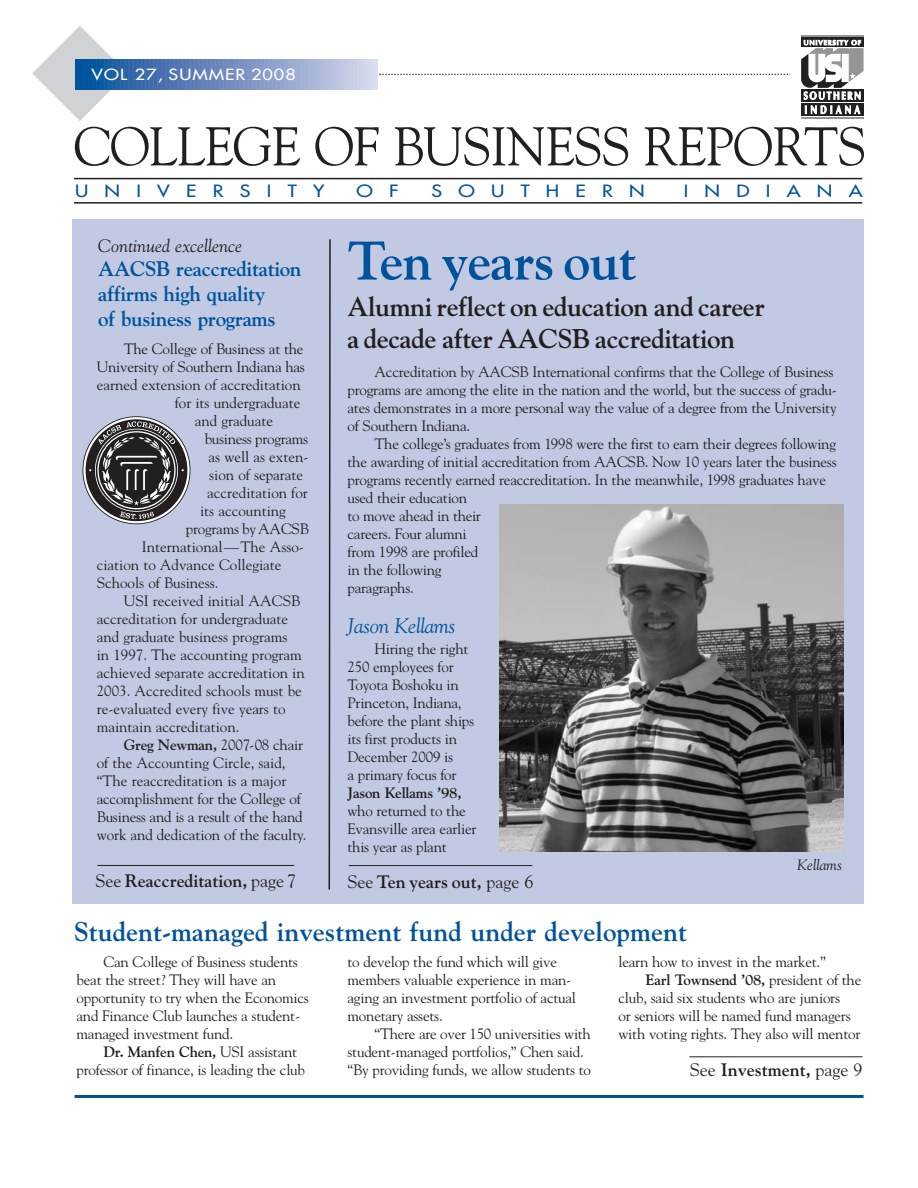
<style>
.page{position:relative;width:918px;height:1188px;background:#fff}
.page>*{position:absolute;margin:0;border:0;box-sizing:border-box;transform-origin:0 0}
.t1{font:54.15px "Goudy";letter-spacing:-.015em;color:#231f20;scale:.95 1}
.t2{font:700 54px "Goudy";letter-spacing:-.015em;color:#00539b}
.t3{font:700 27px/32.4px "Goudy";letter-spacing:-.015em;color:#231f20}
.t4{font:700 27px "Goudy";color:#00539b}
.t5{font:700 21px/25.2px "Goudy";letter-spacing:-.015em;color:#00539b}
.t6{font:italic 21px "Goudy";letter-spacing:-.015em;color:#00539b}
.t7{font:700 18px "Goudy";color:#231f20}
.t8{font:italic 18px "Goudy";color:#231f20}
.t9{font:16.5px "Futura";letter-spacing:.82em;color:#00539b;scale:1.2 1}
.t10{font:15px/18px "Goudy";letter-spacing:-.015em;color:#231f20}
.t11{font:700 15px "Goudy";letter-spacing:-.015em;color:#231f20}
.t12{font:15px "Futura";letter-spacing:.06em;color:#fff;scale:1.2 1}
.t13{font:italic 15px "Goudy";color:#231f20}
.s1{font-weight:700}
.s2{font-weight:400}
</style>
<div class="page">
<div style="left:72px;top:220px;width:792px;height:684px;background:#c1c9e3"></div>
<hr style="left:75px;top:1095px;width:789px;height:3px;background:#00539b">
<hr style="left:74px;top:178px;width:788px;height:1px;background:#231f20">
<hr style="left:74px;top:202px;width:788px;height:2px;background:#231f20">
<hr style="left:97px;top:865px;width:197px;height:1px;background:#231f20">
<hr style="left:349px;top:865px;width:183px;height:1px;background:#231f20">
<svg style="left:83px;top:417px;width:107px;height:106px"></svg>
<img style="left:500px;top:505px;width:344px;height:347px">
<svg style="left:328px;top:239px;width:3px;height:651px"></svg>
<hr style="left:689px;top:1057px;width:174px;height:1px;background:#231f20">
<svg style="left:32px;top:26px;width:832px;height:95px"></svg>
<p class="t12" style="left:92px;top:67px;width:172px">VOL 27, SUMMER 2008</p>
<h1 class="t1" style="left:74px;top:125px;width:836px">COLLEGE OF BUSINESS REPORTS</h1>
<p class="t9" style="left:75px;top:182px;width:209px">UNIVERSITY</p>
<p class="t9" style="left:356px;top:182px;width:37px">O F</p>
<p class="t9" style="left:432px;top:182px;width:179px">SOUTHERN</p>
<p class="t9" style="left:684px;top:182px;width:151px">INDIANA</p>
<p class="t8" style="left:98px;top:238px;width:145px">Continued excellence</p>
<h3 class="t5" style="left:98px;top:257px;width:205px">AACSB reaccreditation affirms high quality<br>of business programs</h3>
<p class="t10" style="left:124px;top:341px;width:181px">The College of Business at the</p>
<p class="t10" style="left:97px;top:359px;width:210px">University of Southern Indiana has</p>
<p class="t10" style="left:97px;top:377px;width:205px">earned extension of accreditation</p>
<p class="t10" style="left:175px;top:395px;width:127px">for its undergraduate</p>
<p class="t10" style="left:195px;top:413px;width:80px">and graduate</p>
<p class="t10" style="left:205px;top:431px;width:105px">business programs</p>
<p class="t10" style="left:209px;top:449px;width:101px">as well as exten-</p>
<p class="t10" style="left:209px;top:467px;width:96px">sion of separate</p>
<p class="t10" style="left:207px;top:485px;width:102px">accreditation for</p>
<p class="t10" style="left:200px;top:503px;width:87px">its accounting</p>
<p class="t10" style="left:186px;top:521px;width:125px">programs by AACSB</p>
<p class="t10" style="left:142px;top:539px;width:164px">International—The Asso-</p>
<p class="t10" style="left:97px;top:557px;width:186px">ciation to Advance Collegiate</p>
<p class="t10" style="left:97px;top:575px;width:123px">Schools of Business.</p>
<p class="t10" style="left:124px;top:593px;width:178px">USI received initial AACSB</p>
<p class="t10" style="left:97px;top:611px;width:193px">accreditation for undergraduate</p>
<p class="t10" style="left:97px;top:629px;width:192px">and graduate business programs</p>
<p class="t10" style="left:97px;top:647px;width:207px">in 1997. The accounting program</p>
<p class="t10" style="left:97px;top:665px;width:210px">achieved separate accreditation in</p>
<p class="t10" style="left:97px;top:683px;width:207px">2003. Accredited schools must be</p>
<p class="t10" style="left:97px;top:701px;width:190px">re-evaluated every five years to</p>
<p class="t10" style="left:97px;top:719px;width:144px">maintain accreditation.</p>
<p class="t10" style="left:124px;top:737px;width:181px"><span class="s1">Greg Newman,</span> 2007-08 chair</p>
<p class="t10" style="left:97px;top:755px;width:190px">of the Accounting Circle, said,</p>
<p class="t10" style="left:97px;top:773px;width:191px">“The reaccreditation is a major</p>
<p class="t10" style="left:97px;top:791px;width:206px">accomplishment for the College of</p>
<p class="t10" style="left:97px;top:809px;width:207px">Business and is a result of the hand</p>
<p class="t10" style="left:97px;top:827px;width:211px">work and dedication of the faculty.</p>
<p class="t7" style="left:96px;top:873px;width:202px"><span class="s2">See</span> Reaccreditation, <span class="s2">page 7</span></p>
<h2 class="t2" style="left:347px;top:239px;width:291px">Ten years out</h2>
<h3 class="t3" style="left:348px;top:292px;width:419px">Alumni reflect on education and career a decade after AACSB accreditation</h3>
<p class="t10" style="left:348px;top:364px;width:491px;text-indent:27px">Accreditation by AACSB International confirms that the College of Business programs are among the elite in the nation and the world, but the success of gradu&shy;ates demonstrates in a more personal way the value of a degree from the University of Southern Indiana.</p>
<p class="t10" style="left:348px;top:436px;width:491px;text-indent:27px">The college’s graduates from 1998 were the first to earn their degrees following the awarding of initial accreditation from AACSB. Now 10 years later the business programs recently earned reaccreditation. In the meanwhile, 1998 graduates have used their education<br>to move ahead in their<br>careers. Four alumni<br>from 1998 are profiled<br>in the following<br>paragraphs.</p>
<h3 class="t6" style="left:348px;top:618px;width:110px">Jason Kellams</h3>
<p class="t10" style="left:348px;top:641px;width:128px;text-indent:27px">Hiring the right<br>250 employees for<br>Toyota Boshoku in<br>Princeton, Indiana, before the plant ships its first products in<br>December 2009 is<br>a primary focus for</p>
<p class="t11" style="left:348px;top:787px;width:116px">Jason Kellams ’98,</p>
<p class="t10" style="left:348px;top:803px;width:131px">who returned to the<br>Evansville area earlier this year as plant</p>
<p class="t7" style="left:348px;top:874px;width:187px"><span class="s2">See</span> Ten years out, <span class="s2">page 6</span></p>
<p class="t13" style="left:797px;top:859px;width:46px">Kellams</p>
<h3 class="t4" style="left:74px;top:921px;width:615px">Student-managed investment fund under development</h3>
<p class="t10" style="left:77px;top:954px;width:234px;text-indent:27px">Can College of Business students beat the street? They will have an opportunity to try when the Economics and Finance Club launches a student&shy;managed investment fund.</p>
<p class="t10" style="left:77px;top:1044px;width:230px;text-indent:27px"><span class="s1">Dr. Manfen Chen,</span> USI assistant professor of finance, is leading the club</p>
<p class="t10" style="left:348px;top:954px;width:230px">to develop the fund which will give members valuable experience in man&shy;aging an investment portfolio of actual monetary assets.</p>
<p class="t10" style="left:348px;top:1026px;width:245px;text-indent:27px">“There are over 150 universities with student-managed portfolios,” Chen said. “By providing funds, we allow students to</p>
<p class="t10" style="left:619px;top:954px;width:209px">learn how to invest in the market.”</p>
<p class="t11" style="left:646px;top:973px;width:217px">Earl Townsend ’08, <span class="s2">president of the</span></p>
<p class="t10" style="left:619px;top:990px;width:223px">club, said six students who are juniors</p>
<p class="t10" style="left:619px;top:1008px;width:234px">or seniors will be named fund managers</p>
<p class="t10" style="left:619px;top:1026px;width:243px">with voting rights. They also will mentor</p>
<p class="t7" style="left:690px;top:1062px;width:174px"><span class="s2">See</span> Investment, <span class="s2">page 9</span></p>
</div>
